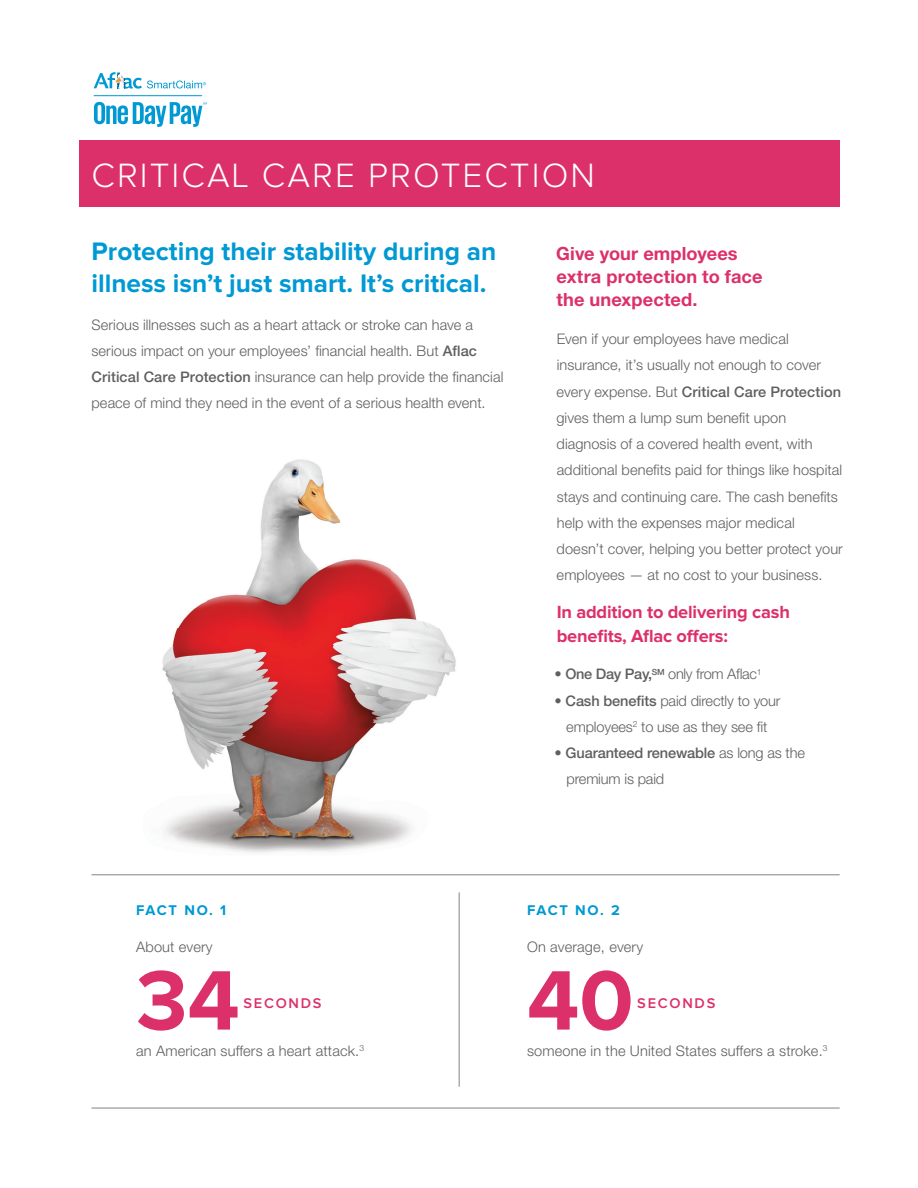
<style>
.page{position:relative;width:918px;height:1188px;background:#fff}
.page>*{position:absolute;margin:0;border:0;box-sizing:border-box;transform-origin:0 0}
.t1{font:700 87.45px "Proxima Nova";color:#dc306a}
.t2{font:300 34.95px "Proxima Nova";letter-spacing:.06em;color:#fff}
.t3{font:700 26.25px/32.1px "Proxima Nova";color:#0099d4}
.t4{font:700 18.15px/23.2px "Helvetica Neue LT Std";letter-spacing:.005em;color:#dc306a}
.t5{font:700 18.15px/23.2px "Proxima Nova";letter-spacing:-.01em;color:#dc306a}
.t6{font:300 14.55px/26.2px "Helvetica Neue LT Std";letter-spacing:.005em;color:#5f5f62}
.t7{font:300 14.55px "Helvetica Neue LT Std";letter-spacing:-.02em;color:#5f5f62}
.t8{font:700 14.55px "Proxima Nova";letter-spacing:.105em;color:#0099d4}
.t9{font:600 14.55px "Proxima Nova";letter-spacing:.12em;color:#dc306a}
.s1{font-weight:500}
</style>
<div class="page">
<img style="left:115px;top:459px;width:369px;height:417px">
<hr style="left:92px;top:874px;width:748px;height:1px;background:#8b8d90">
<hr style="left:92px;top:1107px;width:748px;height:2px;background:#8b8d90">
<hr style="left:459px;top:892px;width:1px;height:195px;background:#8b8d90">
<div style="left:79px;top:140px;width:761px;height:67px;background:#dc306a"></div>
<svg style="left:94px;top:102px;width:113px;height:25px"></svg>
<svg style="left:94px;top:72px;width:112px;height:24px"></svg>
<h2 class="t2" style="left:92px;top:164px;width:505px">CRITICAL CARE PROTECTION</h2>
<h3 class="t3" style="left:92px;top:237px;width:406px">Protecting their stability during an illness isn’t just smart. It’s critical.</h3>
<p class="t6" style="left:92px;top:312px;width:413px">Serious illnesses such as a heart attack or stroke can have a serious impact on your employees’ financial health. But <span class="s1">Aflac Critical Care Protection</span> insurance can help provide the financial peace of mind they need in the event of a serious health event.</p>
<p class="t4" style="left:556px;top:243px;width:208px">Give your employees extra protection to face the unexpected.</p>
<p class="t6" style="left:556px;top:327px;width:288px">Even if your employees have medical insurance, it’s usually not enough to cover every expense. But <span class="s1">Critical Care Protection </span>gives them a lump sum benefit upon diagnosis of a covered health event, with additional benefits paid for things like hospital stays and continuing care. The cash benefits help with the expenses major medical doesn’t cover, helping you better protect your employees — at no cost to your business.</p>
<p class="t5" style="left:557px;top:602px;width:235px">In addition to delivering cash benefits, Aflac offers:</p>
<p class="t7" style="left:555px;top:669px;width:208px"><span class="s1">• One Day Pay,</span><sup>SM</sup> only from Aflac<sup>1</sup></p>
<p class="t6" style="left:555px;top:689px;width:227px;text-align:center"><span class="s1">• Cash benefits</span> paid directly to your employees<sup>2</sup> to use as they see fit</p>
<p class="t6" style="left:567px;top:741px;width:240px;text-indent:-12px"><span class="s1">• Guaranteed renewable</span> as long as the premium is paid</p>
<p class="t8" style="left:136px;top:906px;width:92px">FACT NO. 1</p>
<p class="t6" style="left:136px;top:935px;width:78px">About every</p>
<p class="t8" style="left:527px;top:906px;width:94px">FACT NO. 2</p>
<p class="t6" style="left:527px;top:935px;width:118px">On average, every</p>
<h1 class="t1" style="left:136px;top:973px;width:105px">34</h1>
<p class="t9" style="left:243px;top:997px;width:80px">SECONDS</p>
<h1 class="t1" style="left:527px;top:973px;width:108px">40</h1>
<p class="t9" style="left:637px;top:997px;width:80px">SECONDS</p>
<p class="t6" style="left:136px;top:1039px;width:229px">an American suffers a heart attack.<sup>3</sup></p>
<p class="t6" style="left:527px;top:1039px;width:302px">someone in the United States suffers a stroke.<sup>3</sup></p>
</div>
